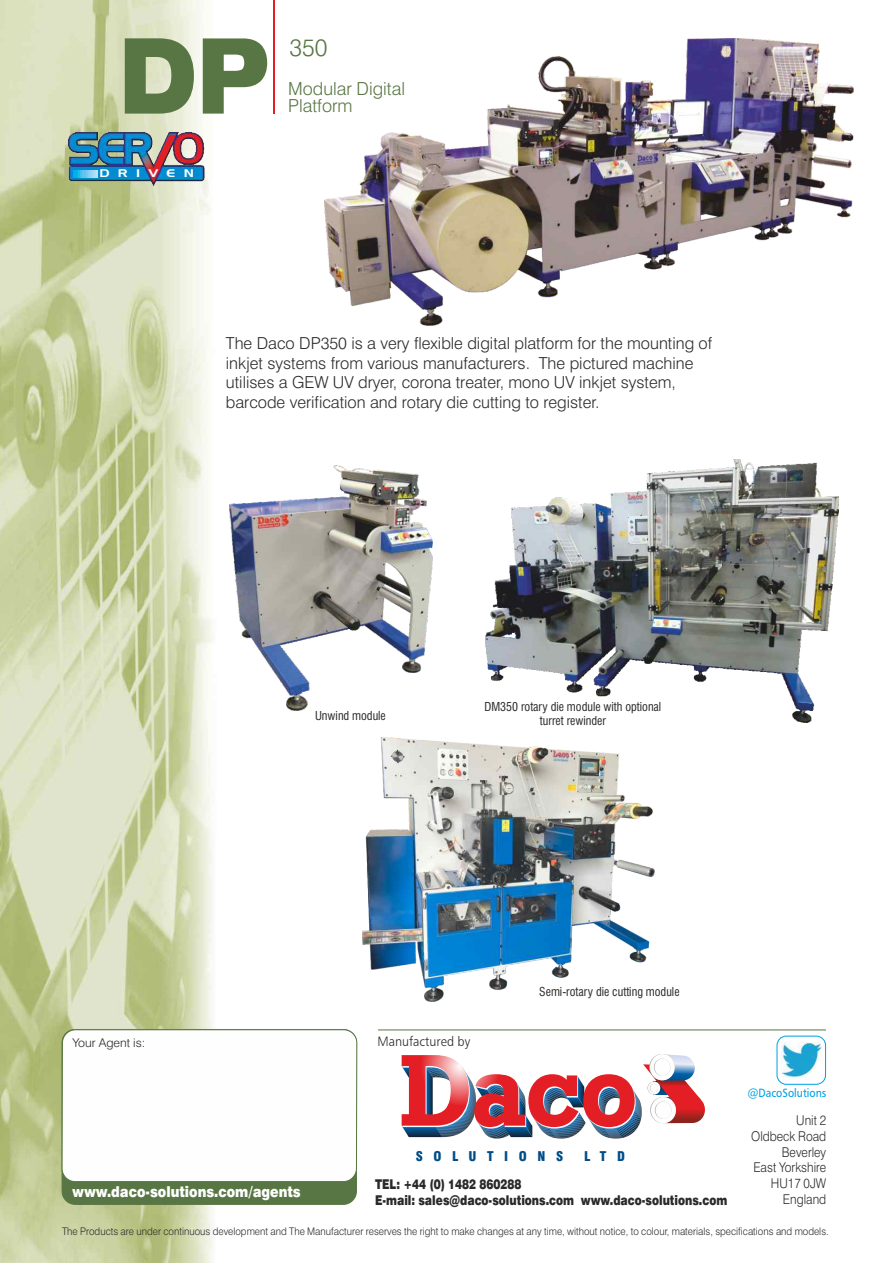
<style>
.page{position:relative;width:893px;height:1263px;background:#fff}
.page>*{position:absolute;margin:0;border:0;box-sizing:border-box;transform-origin:0 0}
.t1{font:900 expanded 104.1px "Swiss 721 BT";color:#587643;scale:.72 1}
.t2{font:101.7px "Geometric Slab 712 BT Bold A";color:#fefefe}
.t3{font:300 24px "Swiss 721 BT";color:#587643}
.t4{font:300 18px/17.1px "Swiss 721 BT";color:#587643}
.t5{font:300 16.5px/19.8px "Swiss 721 BT";color:#2b2a29}
.t6{font:900 15px "Swiss 721 BT";color:#fefefe;scale:.85 1}
.t7{font:900 13.5px/15.9px "Swiss 721 BT";color:#2b2a29;scale:.79 1}
.t8{font:300 13.5px/15.9px "Swiss 721 BT";color:#2b2a29;text-align:right;scale:.9 1}
.t9{font:13.5px "Humanist 777 BT Light B";color:#2b2a29;scale:.94 1}
.t10{font:900 condensed 13.05px "Swiss 721 BT";letter-spacing:.785em;color:#004c86}
.t11{font:condensed 12px/13.5px "Swiss 721 BT";color:#2b2a29;text-align:center}
.t12{font:12px "Humanist 777 BT Roman B";color:#00a0e3;scale:.88 1}
.t13{font:300 12px "Swiss 721 BT";color:#2b2a29;scale:1.04 1}
.t14{font:10.8px "Handel Gothic BT";letter-spacing:.65em;color:#fefefe;scale:1.21 1}
.t15{font:300 10.5px "Swiss 721 BT";color:#2b2a29;scale:.94 1}
</style>
<div class="page">
<img style="left:0;top:0;width:213px;height:1263px">
<div style="left:62px;top:1029px;width:295px;height:176px;background:#587643;border:1px solid #587643;border-radius:13px"></div>
<hr style="left:378px;top:1029px;width:448px;height:1px;background:#587643">
<div style="left:777px;top:1036px;width:49px;height:49px;background:#fefefe;border:1px solid #00a0e3;border-radius:9px"></div>
<img style="left:781px;top:1043px;width:41px;height:34px">
<svg style="left:667px;top:1097px;width:10px;height:6px"></svg>
<svg style="left:656px;top:1082px;width:15px;height:12px"></svg>
<svg style="left:692px;top:1096px;width:13px;height:27px"></svg>
<svg style="left:662px;top:1054px;width:33px;height:27px"></svg>
<svg style="left:649px;top:1054px;width:26px;height:26px"></svg>
<div style="left:650px;top:1054px;width:25px;height:26px;background:#fefefe;border-radius:50%"></div>
<svg style="left:403px;top:1094px;width:239px;height:44px"></svg>
<svg style="left:401px;top:1055px;width:235px;height:73px"></svg>
<svg style="left:654px;top:1058px;width:16px;height:18px"></svg>
<div style="left:655px;top:1059px;width:15px;height:17px;background:#fefefe;border-radius:50%"></div>
<svg style="left:650px;top:1097px;width:26px;height:26px"></svg>
<div style="left:651px;top:1097px;width:25px;height:26px;background:#fefefe;border-radius:50%"></div>
<svg style="left:648px;top:1081px;width:12px;height:13px"></svg>
<div style="left:650px;top:1084px;width:8px;height:8px;background:#fefefe;border-radius:50%"></div>
<hr style="left:273px;top:0;width:2px;height:113px;background:#e31e24">
<div style="left:62px;top:1029px;width:295px;height:153px;background:#fefefe;border:1px solid #587643;border-radius:13px"></div>
<img style="left:68px;top:133px;width:136px;height:54px">
<svg style="left:153px;top:135px;width:23px;height:40px"></svg>
<svg style="left:73px;top:170px;width:25px;height:7px"></svg>
<img style="left:229px;top:466px;width:204px;height:245px">
<img style="left:485px;top:459px;width:353px;height:264px">
<img style="left:325px;top:38px;width:529px;height:287px">
<img style="left:363px;top:738px;width:291px;height:263px">
<h1 class="t1" style="left:119px;top:34px;width:209px">DP</h1>
<p class="t14" style="left:99px;top:169px;width:80px">DRIVEN</p>
<h3 class="t3" style="left:289px;top:37px;width:40px">350</h3>
<p class="t4" style="left:288px;top:81px;width:118px">Modular Digital<br>Platform</p>
<p class="t5" style="left:226px;top:335px;width:488px">The Daco DP350 is a very flexible digital platform for the mounting of inkjet systems from various manufacturers. The pictured machine utilises a GEW UV dryer, corona treater, mono UV inkjet system, barcode verification and rotary die cutting to register.</p>
<p class="t11" style="left:315px;top:710px;width:72px">Unwind module</p>
<p class="t11" style="left:484px;top:701px;width:178px">DM350 rotary die module with optional turret rewinder</p>
<p class="t13" style="left:72px;top:1038px;width:72px">Your Agent is:</p>
<p class="t6" style="left:72px;top:1186px;width:271px">www.daco-solutions.com/agents</p>
<p class="t9" style="left:377px;top:1036px;width:100px">Manufactured by</p>
<p class="t11" style="left:539px;top:986px;width:142px">Semi-rotary die cutting module</p>
<h2 class="t2" style="left:401px;top:1050px;width:239px">Daco</h2>
<p class="t10" style="left:416px;top:1151px;width:149px">SOLUTIONS</p>
<p class="t10" style="left:584px;top:1151px;width:42px">LTD</p>
<p class="t7" style="left:375px;top:1177px;width:447px">TEL: +44 (0) 1482 860288<br>E-mail: sales@daco-solutions.com www.daco-solutions.com</p>
<p class="t12" style="left:748px;top:1087px;width:91px">@DacoSolutions</p>
<p class="t8" style="left:751px;top:1113px;width:85px">Unit 2<br>Oldbeck Road<br>Beverley<br>East Yorkshire<br>HU17 0JW<br>England</p>
<p class="t15" style="left:62px;top:1227px;width:817px">The Products are under continuous development and The Manufacturer reserves the right to make changes at any time, without notice, to colour, materials, specifications and models.</p>
</div>
